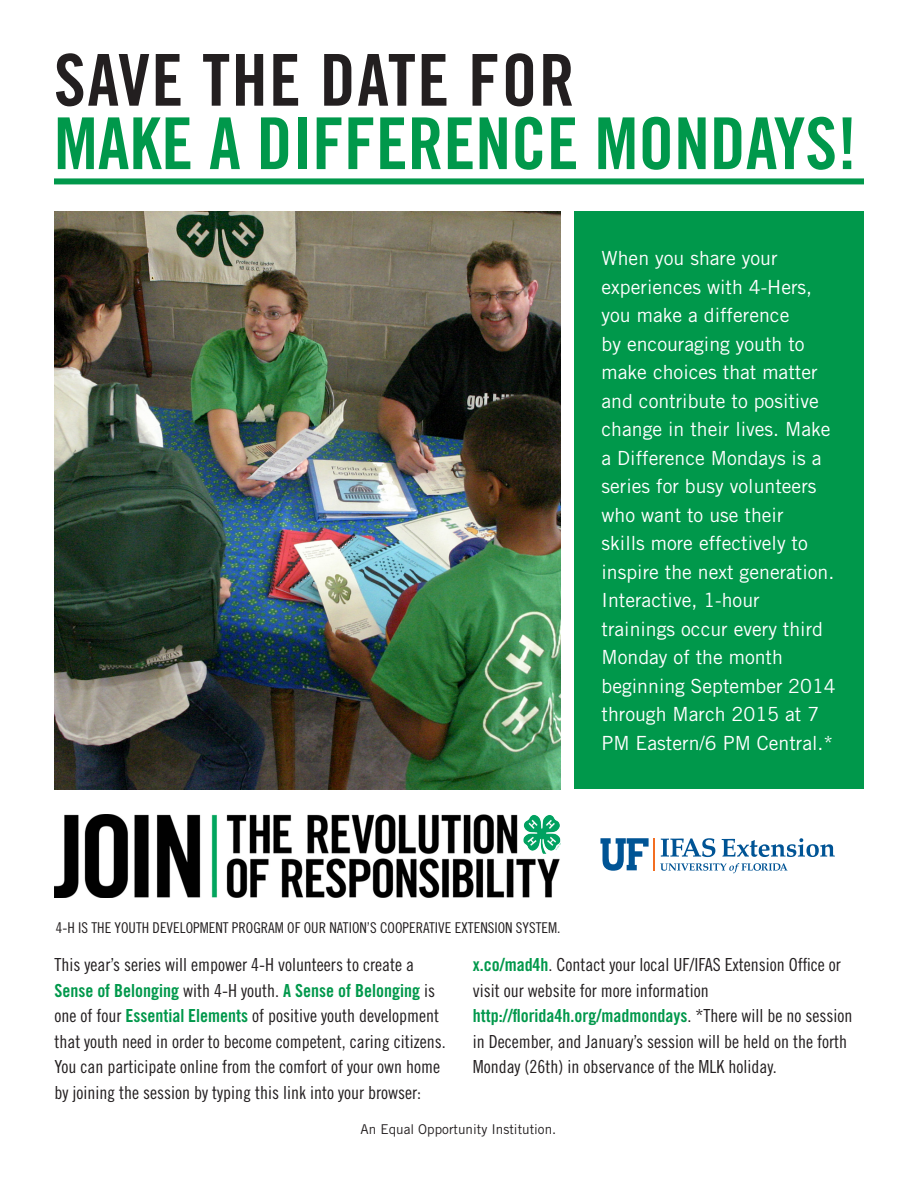
<style>
.page{position:relative;width:918px;height:1188px;background:#fff}
.page>*{position:absolute;margin:0;border:0;box-sizing:border-box;transform-origin:0 0}
.t1{font:71.55px "Trade Gothic LT Std Bd Cn 20";color:#00984b}
.t2{font:71.55px "Trade Gothic LT Std Bd Cn 20";letter-spacing:.02em;color:#231f20}
.t3{font:19.5px/28.5px "Trade Gothic LT Std";color:#fff}
.t4{font:18px/25.5px "Trade Gothic LT Std Cn 18";color:#231f20}
.t5{font:14.85px "Trade Gothic LT Std Cn 18";color:#231f20}
.t6{font:13.5px "Trade Gothic LT Std";color:#231f20}
.s1{font-family:"Trade Gothic LT Std Bd Cn 20";color:#00984b}
</style>
<div class="page">
<div style="left:54px;top:178px;width:810px;height:6px;background:#00984b"></div>
<div style="left:574px;top:211px;width:289px;height:578px;background:#00984b"></div>
<img style="left:54px;top:211px;width:507px;height:578px">
<img style="left:54px;top:814px;width:507px;height:83px">
<hr style="left:654px;top:838px;width:1px;height:33px;background:#f36e21">
<svg style="left:600px;top:838px;width:49px;height:33px"></svg>
<svg style="left:722px;top:838px;width:113px;height:19px"></svg>
<svg style="left:660px;top:863px;width:128px;height:10px"></svg>
<svg style="left:661px;top:838px;width:54px;height:19px"></svg>
<p class="t2" style="left:54px;top:37px;width:522px">SAVE THE DATE FOR</p>
<p class="t1" style="left:54px;top:100px;width:805px">MAKE A DIFFERENCE MONDAYS!</p>
<p class="t3" style="left:602px;top:244px;width:236px">When you share your experiences with 4-Hers, you make a difference<br>by encouraging youth to make choices that matter and contribute to positive change in their lives. Make a Difference Mondays is a series for busy volunteers who want to use their<br>skills more effectively to inspire the next generation.<br>Interactive, 1-hour trainings occur every third<br>Monday of the month beginning September 2014 through March 2015 at 7<br>PM Eastern/6 PM Central.*</p>
<p class="t5" style="left:56px;top:919px;width:506px">4-H IS THE YOUTH DEVELOPMENT PROGRAM OF OUR NATION’S COOPERATIVE EXTENSION SYSTEM.</p>
<p class="t4" style="left:54px;top:952px;width:393px">This year’s series will empower 4-H volunteers to create a <span class="s1">Sense of Belonging</span> with 4-H youth. <span class="s1">A Sense of Belonging</span> is one of four <span class="s1">Essential Elements</span> of positive youth development that youth need in order to become competent, caring citizens.</p>
<p class="t4" style="left:54px;top:1054px;width:387px">You can participate online from the comfort of your own home by joining the session by typing this link into your browser:</p>
<p class="t4" style="left:473px;top:952px;width:381px"><span class="s1">x.co/mad4h</span>. Contact your local UF/IFAS Extension Office or visit our website for more information <span class="s1">http://florida4h.org/madmondays</span>. *There will be no session in December, and January’s session will be held on the forth Monday (26th) in observance of the MLK holiday.</p>
<p class="t6" style="left:361px;top:1121px;width:197px">An Equal Opportunity Institution.</p>
</div>
